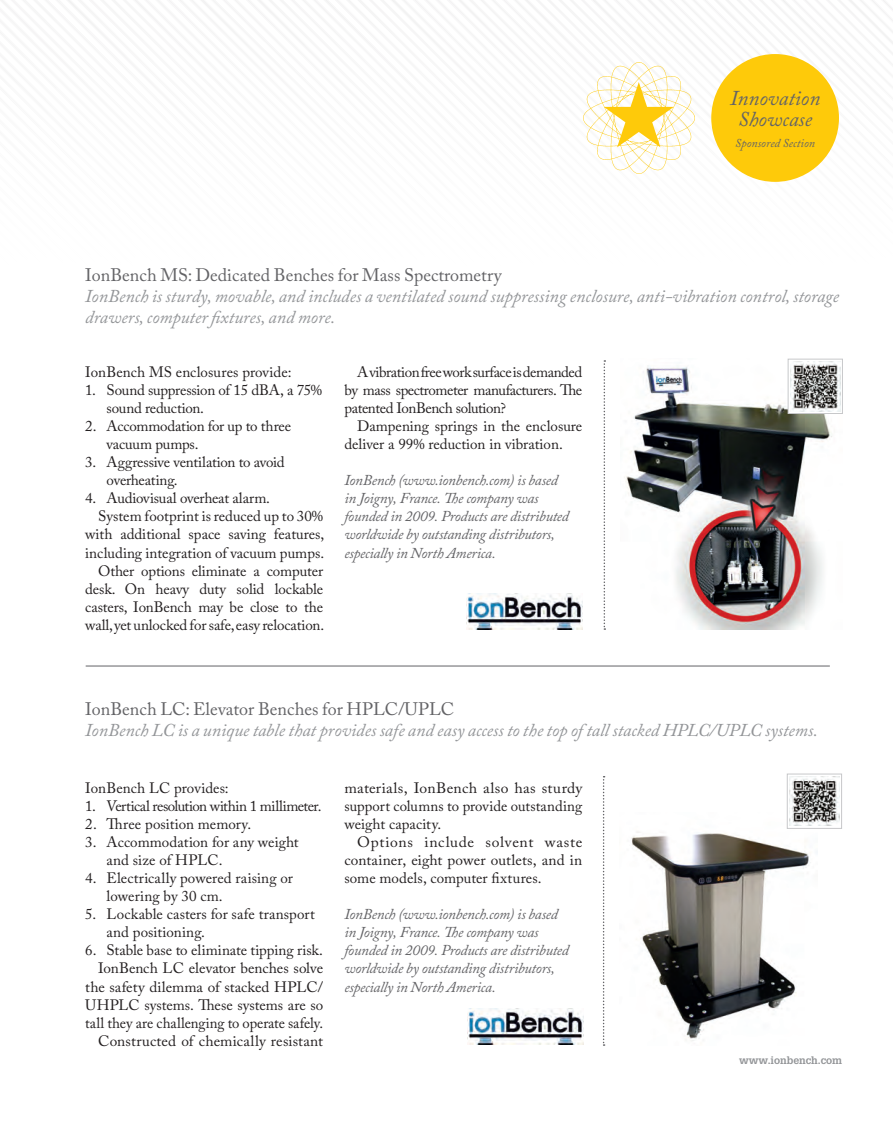
<style>
.page{position:relative;width:893px;height:1132px;background:#fff}
.page>*{position:absolute;margin:0;border:0;box-sizing:border-box;transform-origin:0 0}
.t1{font:italic 21px/21px "Adobe Caslon Pro";color:#636366;text-align:center}
.t2{font:italic 18px/21px "Adobe Caslon Pro";color:#939598}
.t3{font:18px "Adobe Caslon Pro";color:#636366}
.t4{font:15px/18px "Adobe Caslon Pro";color:#231f20}
.t5{font:italic 15px/18px "Adobe Caslon Pro";letter-spacing:-.015em;color:#636366}
.t6{font:15px/18px "Adobe Caslon Pro";color:#231f20;text-align:justify;scale:1.04 1}
.t7{font:15px/18.1px "Adobe Caslon Pro";letter-spacing:-.02em;color:#231f20}
.t8{font:15px "Adobe Caslon Pro";letter-spacing:-.03em;color:#231f20}
.t9{font:italic 12px "Adobe Caslon Pro";color:#636366}
.t10{font:700 10.5px "Glypha LT Std";color:#939598}
</style>
<div class="page">
<hr style="left:86px;top:665px;width:744px;height:1px;background:#636366">
<img style="left:631px;top:812px;width:187px;height:229px">
<svg style="left:603px;top:776px;width:2px;height:269px"></svg>
<img style="left:0;top:0;width:893px;height:390px">
<div style="left:711px;top:54px;width:128px;height:128px;background:#feca0a;border-radius:50%"></div>
<img style="left:584px;top:62px;width:111px;height:111px">
<svg style="left:604px;top:82px;width:70px;height:65px"></svg>
<img style="left:621px;top:358px;width:211px;height:271px">
<svg style="left:604px;top:360px;width:1px;height:269px"></svg>
<img style="left:466px;top:593px;width:116px;height:36px">
<svg style="left:790px;top:360px;width:51px;height:52px"></svg>
<img style="left:790px;top:361px;width:50px;height:50px">
<div style="left:788px;top:358px;width:55px;height:56px;border:1px solid #c7c8ca"></div>
<svg style="left:789px;top:776px;width:51px;height:50px"></svg>
<img style="left:790px;top:776px;width:49px;height:49px">
<div style="left:787px;top:773px;width:55px;height:55px;border:1px solid #c7c8ca"></div>
<img style="left:468px;top:1008px;width:116px;height:36px">
<h1 class="t1" style="left:730px;top:87px;width:92px">Innovation<br>Showcase</h1>
<p class="t9" style="left:735px;top:135px;width:81px">Sponsored Section</p>
<p class="t3" style="left:85px;top:264px;width:418px">IonBench MS: Dedicated Benches for Mass Spectrometry</p>
<p class="t2" style="left:85px;top:285px;width:755px">IonBench is sturdy, movable, and includes a ventilated sound suppressing enclosure, anti-vibration control, storage drawers, computer fixtures, and more.</p>
<p class="t4" style="left:85px;top:362px;width:208px">IonBench MS enclosures provide:</p>
<p class="t7" style="left:107px;top:380px;width:217px;text-indent:-21px">1. Sound suppression of 15 dBA, a 75% sound reduction.</p>
<p class="t4" style="left:107px;top:416px;width:186px;text-indent:-21px">2. Accommodation for up to three vacuum pumps.</p>
<p class="t4" style="left:107px;top:452px;width:180px;text-indent:-21px">3. Aggressive ventilation to avoid overheating.</p>
<p class="t4" style="left:85px;top:489px;width:186px">4. Audiovisual overheat alarm.</p>
<p class="t4" style="left:98px;top:507px;width:227px">System footprint is reduced up to 30%</p>
<p class="t4" style="left:85px;top:525px;width:240px">with additional space saving features,</p>
<p class="t4" style="left:85px;top:543px;width:240px">including integration of vacuum pumps.</p>
<p class="t4" style="left:98px;top:561px;width:227px">Other options eliminate a computer</p>
<p class="t4" style="left:85px;top:579px;width:239px">desk. On heavy duty solid lockable</p>
<p class="t4" style="left:85px;top:597px;width:239px">casters, IonBench may be close to the</p>
<p class="t4" style="left:85px;top:615px;width:240px">wall, yet unlocked for safe, easy relocation.</p>
<p class="t4" style="left:344px;top:362px;width:239px;text-align:justify;text-indent:13px">A vibration free work surface is demanded by mass spectrometer manufacturers. The patented IonBench solution?</p>
<p class="t4" style="left:344px;top:416px;width:239px;text-indent:13px">Dampening springs in the enclosure deliver a 99% reduction in vibration.</p>
<p class="t5" style="left:344px;top:471px;width:226px">IonBench (www.ionbench.com) is based in Joigny, France. The company was founded in 2009. Products are distributed worldwide by outstanding distributors, especially in North America.</p>
<p class="t3" style="left:85px;top:698px;width:370px">IonBench LC: Elevator Benches for HPLC/UPLC</p>
<p class="t2" style="left:85px;top:719px;width:734px">IonBench LC is a unique table that provides safe and easy access to the top of tall stacked HPLC/UPLC systems.</p>
<p class="t4" style="left:85px;top:778px;width:145px">IonBench LC provides:</p>
<p class="t8" style="left:85px;top:796px;width:238px">1. Vertical resolution within 1 millimeter.</p>
<p class="t4" style="left:85px;top:814px;width:167px">2. Three position memory.</p>
<p class="t4" style="left:107px;top:832px;width:194px;text-indent:-21px">3. Accommodation for any weight and size of HPLC.</p>
<p class="t4" style="left:107px;top:868px;width:188px;text-indent:-21px">4. Electrically powered raising or lowering by 30 cm.</p>
<p class="t4" style="left:107px;top:904px;width:210px;text-indent:-21px">5. Lockable casters for safe transport and positioning.</p>
<p class="t4" style="left:85px;top:940px;width:239px;text-align:right">6. Stable base to eliminate tipping risk.<br>IonBench LC elevator benches solve the safety dilemma of stacked HPLC/ UHPLC systems. These systems are so tall they are challenging to operate safely.<br>Constructed of chemically resistant</p>
<p class="t6" style="left:344px;top:778px;width:230px">materials, IonBench also has sturdy support columns to provide outstanding weight capacity.</p>
<p class="t6" style="left:344px;top:832px;width:230px;text-indent:13px">Options include solvent waste container, eight power outlets, and in some models, computer fixtures.</p>
<p class="t5" style="left:344px;top:904px;width:226px">IonBench (www.ionbench.com) is based in Joigny, France. The company was founded in 2009. Products are distributed worldwide by outstanding distributors, especially in North America.</p>
<p class="t10" style="left:739px;top:1053px;width:105px">www.ionbench.com</p>
</div>
